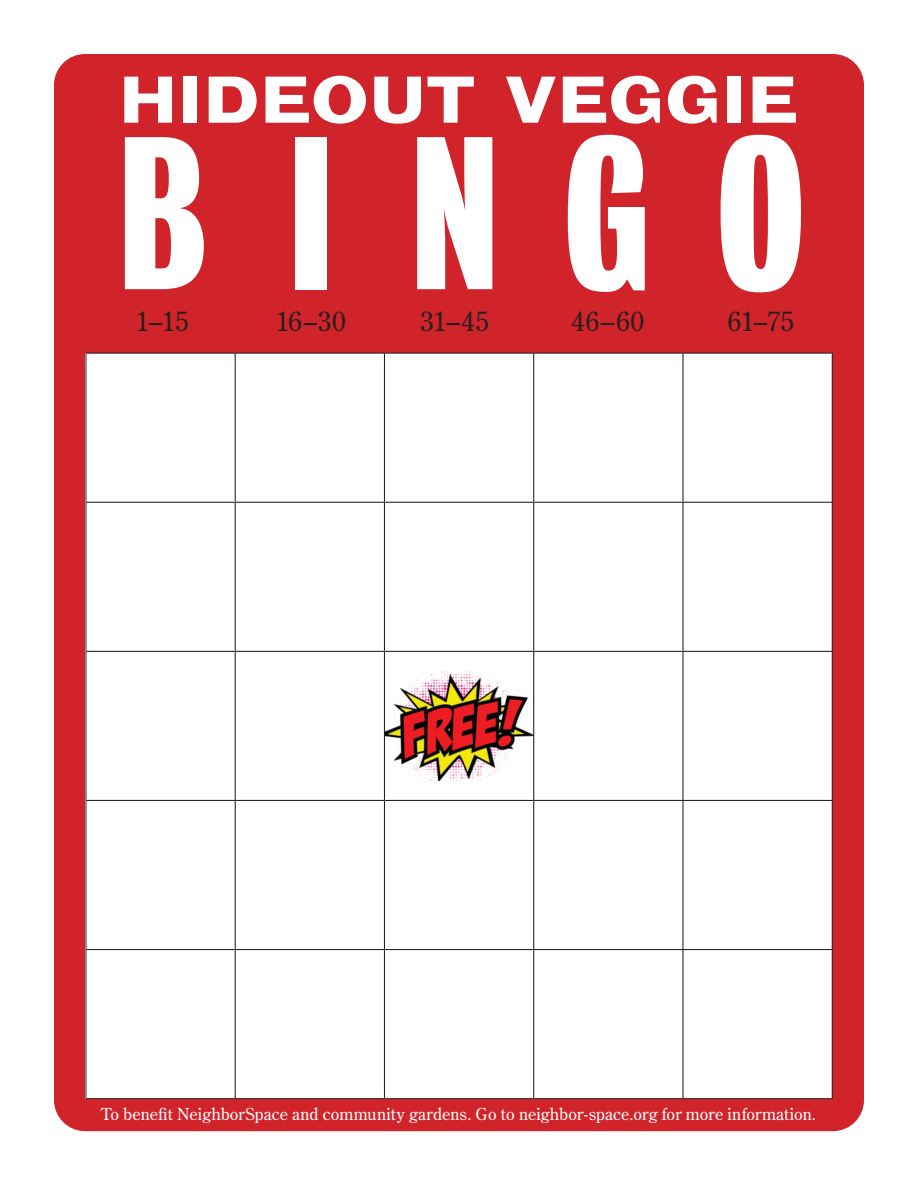
<style>
.page{position:relative;width:918px;height:1188px;background:#fff}
.page>*{position:absolute;margin:0;border:0;box-sizing:border-box;transform-origin:0 0}
.t1{font:198px "Bureau Grotesque One Seven";color:#fff}
.t2{font:60px "Bureau Grotesque Seven Nine";letter-spacing:.005em;color:#fff}
.t3{font:27px "Century Old Style Std";letter-spacing:-.005em;color:#231f20}
.t4{font:16.5px "Century Old Style Std";letter-spacing:.005em;color:#fff}
</style>
<div class="page">
<div style="left:54px;top:54px;width:810px;height:1077px;background:#d1232a;border-radius:31px"></div>
<div style="left:86px;top:353px;width:746px;height:746px;background:#fff"></div>
<img style="left:385px;top:671px;width:148px;height:110px">
<hr style="left:235px;top:353px;width:1px;height:149px;background:#231f20">
<hr style="left:384px;top:353px;width:1px;height:149px;background:#231f20">
<hr style="left:533px;top:353px;width:1px;height:149px;background:#231f20">
<hr style="left:682px;top:353px;width:2px;height:149px;background:#231f20">
<hr style="left:86px;top:502px;width:149px;height:1px;background:#231f20">
<hr style="left:235px;top:502px;width:149px;height:1px;background:#231f20">
<hr style="left:235px;top:503px;width:1px;height:148px;background:#231f20">
<hr style="left:384px;top:502px;width:150px;height:1px;background:#231f20">
<hr style="left:384px;top:503px;width:1px;height:148px;background:#231f20">
<hr style="left:534px;top:502px;width:149px;height:1px;background:#231f20">
<hr style="left:533px;top:503px;width:1px;height:148px;background:#231f20">
<hr style="left:683px;top:502px;width:149px;height:1px;background:#231f20">
<hr style="left:682px;top:503px;width:2px;height:148px;background:#231f20">
<hr style="left:86px;top:651px;width:149px;height:1px;background:#231f20">
<hr style="left:235px;top:651px;width:149px;height:1px;background:#231f20">
<hr style="left:235px;top:652px;width:1px;height:148px;background:#231f20">
<hr style="left:384px;top:651px;width:150px;height:1px;background:#231f20">
<hr style="left:384px;top:652px;width:1px;height:148px;background:#231f20">
<hr style="left:534px;top:651px;width:149px;height:1px;background:#231f20">
<hr style="left:533px;top:652px;width:1px;height:148px;background:#231f20">
<hr style="left:683px;top:651px;width:149px;height:1px;background:#231f20">
<hr style="left:682px;top:652px;width:2px;height:148px;background:#231f20">
<hr style="left:86px;top:800px;width:149px;height:1px;background:#231f20">
<hr style="left:235px;top:800px;width:149px;height:1px;background:#231f20">
<hr style="left:235px;top:801px;width:1px;height:148px;background:#231f20">
<hr style="left:384px;top:800px;width:150px;height:1px;background:#231f20">
<hr style="left:384px;top:801px;width:1px;height:148px;background:#231f20">
<hr style="left:534px;top:800px;width:149px;height:1px;background:#231f20">
<hr style="left:533px;top:801px;width:1px;height:148px;background:#231f20">
<hr style="left:683px;top:800px;width:149px;height:1px;background:#231f20">
<hr style="left:682px;top:801px;width:2px;height:148px;background:#231f20">
<hr style="left:86px;top:949px;width:149px;height:1px;background:#231f20">
<hr style="left:235px;top:949px;width:149px;height:1px;background:#231f20">
<hr style="left:235px;top:950px;width:1px;height:148px;background:#231f20">
<hr style="left:384px;top:949px;width:150px;height:1px;background:#231f20">
<hr style="left:384px;top:950px;width:1px;height:148px;background:#231f20">
<hr style="left:534px;top:949px;width:149px;height:1px;background:#231f20">
<hr style="left:533px;top:950px;width:1px;height:148px;background:#231f20">
<hr style="left:683px;top:949px;width:149px;height:1px;background:#231f20">
<hr style="left:682px;top:950px;width:2px;height:148px;background:#231f20">
<hr style="left:86px;top:353px;width:149px;height:1px;background:#231f20">
<hr style="left:86px;top:353px;width:1px;height:149px;background:#231f20">
<hr style="left:235px;top:353px;width:149px;height:1px;background:#231f20">
<hr style="left:384px;top:353px;width:150px;height:1px;background:#231f20">
<hr style="left:534px;top:353px;width:149px;height:1px;background:#231f20">
<hr style="left:683px;top:353px;width:150px;height:1px;background:#231f20">
<hr style="left:832px;top:353px;width:1px;height:149px;background:#231f20">
<hr style="left:86px;top:502px;width:1px;height:149px;background:#231f20">
<hr style="left:832px;top:502px;width:1px;height:149px;background:#231f20">
<hr style="left:86px;top:651px;width:1px;height:149px;background:#231f20">
<hr style="left:832px;top:651px;width:1px;height:149px;background:#231f20">
<hr style="left:86px;top:800px;width:1px;height:150px;background:#231f20">
<hr style="left:832px;top:800px;width:1px;height:150px;background:#231f20">
<hr style="left:86px;top:950px;width:1px;height:148px;background:#231f20">
<hr style="left:832px;top:950px;width:1px;height:148px;background:#231f20">
<hr style="left:86px;top:1098px;width:149px;height:1px;background:#231f20">
<hr style="left:235px;top:1098px;width:149px;height:1px;background:#231f20">
<hr style="left:384px;top:1098px;width:150px;height:1px;background:#231f20">
<hr style="left:534px;top:1098px;width:149px;height:1px;background:#231f20">
<hr style="left:683px;top:1098px;width:150px;height:1px;background:#231f20">
<p class="t2" style="left:119px;top:63px;width:681px">HIDEOUT VEGGIE</p>
<p class="t1" style="left:117px;top:105px;width:691px">B I N G O</p>
<p class="t3" style="left:136px;top:304px;width:54px">1–15</p>
<p class="t3" style="left:276px;top:304px;width:71px">16–30</p>
<p class="t3" style="left:420px;top:304px;width:70px">31–45</p>
<p class="t3" style="left:571px;top:304px;width:74px">46–60</p>
<p class="t3" style="left:727px;top:304px;width:68px">61–75</p>
<p class="t4" style="left:101px;top:1103px;width:716px">To benefit NeighborSpace and community gardens. Go to neighbor-space.org for more information.</p>
</div>
